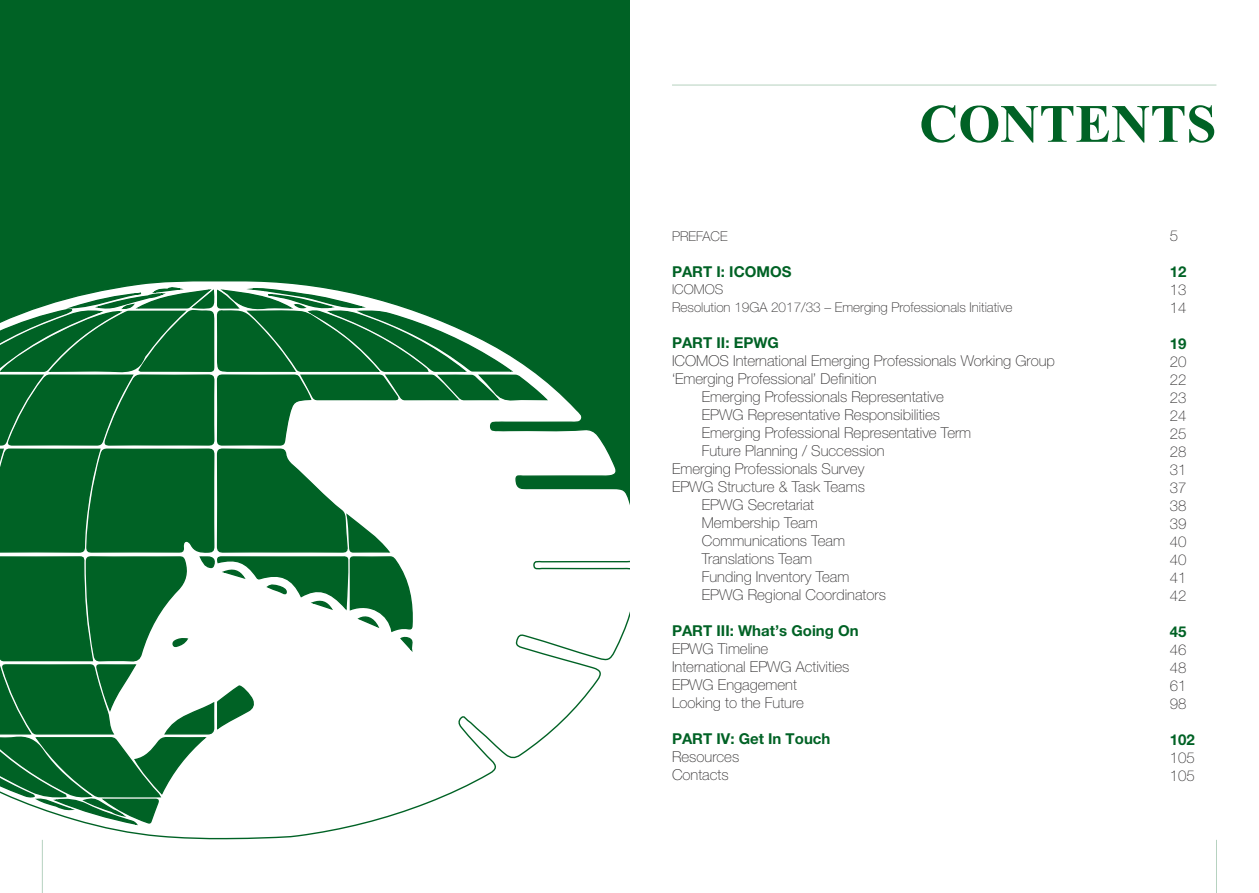
<style>
.page{position:relative;width:1259px;height:893px;background:#fff}
.page>*{position:absolute;margin:0;border:0;box-sizing:border-box;transform-origin:0 0}
.t1{font:700 54px "Times New Roman";color:#006225}
.t2{font:100 15px "Helvetica Neue LT Pro";color:#312f30}
.t3{font:700 15px "Helvetica Neue LT Pro";color:#006225}
.t4{font:100 13.5px "Helvetica Neue LT Pro";color:#312f30}
</style>
<div class="page">
<hr style="left:672px;top:85px;width:544px;height:1px;background:#006225">
<hr style="left:1216px;top:840px;width:1px;height:53px;background:#006225">
<div style="left:0;top:0;width:629px;height:503px;background:#006225"></div>
<svg style="left:96px;top:384px;width:533px;height:456px"></svg>
<svg style="left:0;top:281px;width:549px;height:545px"></svg>
<hr style="left:42px;top:840px;width:1px;height:53px;background:#006225">
<p class="t1" style="left:919px;top:85px;width:299px">CONTENTS</p>
<p class="t4" style="left:672px;top:229px;width:57px">PREFACE</p>
<p class="t3" style="left:672px;top:263px;width:121px">PART I: ICOMOS</p>
<p class="t4" style="left:672px;top:281px;width:53px">ICOMOS</p>
<p class="t4" style="left:672px;top:299px;width:342px">Resolution 19GA 2017/33 – Emerging Professionals Initiative</p>
<p class="t3" style="left:672px;top:333px;width:108px">PART II: EPWG</p>
<p class="t2" style="left:672px;top:352px;width:384px">ICOMOS International Emerging Professionals Working Group</p>
<p class="t2" style="left:672px;top:370px;width:206px">‘Emerging Professional’ Definition</p>
<p class="t2" style="left:702px;top:388px;width:244px">Emerging Professionals Representative</p>
<p class="t2" style="left:702px;top:406px;width:240px">EPWG Representative Responsibilities</p>
<p class="t2" style="left:702px;top:424px;width:271px">Emerging Professional Representative Term</p>
<p class="t2" style="left:702px;top:442px;width:184px">Future Planning / Succession</p>
<p class="t2" style="left:672px;top:460px;width:194px">Emerging Professionals Survey</p>
<p class="t2" style="left:672px;top:478px;width:194px">EPWG Structure &amp; Task Teams</p>
<p class="t2" style="left:702px;top:496px;width:114px">EPWG Secretariat</p>
<p class="t2" style="left:702px;top:514px;width:117px">Membership Team</p>
<p class="t2" style="left:702px;top:532px;width:145px">Communications Team</p>
<p class="t2" style="left:702px;top:550px;width:112px">Translations Team</p>
<p class="t2" style="left:702px;top:568px;width:149px">Funding Inventory Team</p>
<p class="t2" style="left:702px;top:586px;width:186px">EPWG Regional Coordinators</p>
<p class="t3" style="left:672px;top:621px;width:188px">PART III: What’s Going On</p>
<p class="t2" style="left:672px;top:640px;width:98px">EPWG Timeline</p>
<p class="t2" style="left:672px;top:658px;width:179px">International EPWG Activities</p>
<p class="t2" style="left:672px;top:676px;width:126px">EPWG Engagement</p>
<p class="t2" style="left:672px;top:694px;width:133px">Looking to the Future</p>
<p class="t3" style="left:672px;top:729px;width:160px">PART IV: Get In Touch</p>
<p class="t2" style="left:672px;top:748px;width:69px">Resources</p>
<p class="t2" style="left:672px;top:766px;width:58px">Contacts</p>
<p class="t2" style="left:1169px;top:227px;width:10px">5</p>
<p class="t3" style="left:1169px;top:263px;width:18px">12</p>
<p class="t2" style="left:1169px;top:281px;width:18px">13</p>
<p class="t2" style="left:1169px;top:299px;width:18px">14</p>
<p class="t3" style="left:1169px;top:335px;width:18px">19</p>
<p class="t2" style="left:1169px;top:353px;width:18px">20</p>
<p class="t2" style="left:1169px;top:371px;width:18px">22</p>
<p class="t2" style="left:1169px;top:389px;width:18px">23</p>
<p class="t2" style="left:1169px;top:407px;width:18px">24</p>
<p class="t2" style="left:1169px;top:425px;width:18px">25</p>
<p class="t2" style="left:1169px;top:443px;width:18px">28</p>
<p class="t2" style="left:1169px;top:461px;width:18px">31</p>
<p class="t2" style="left:1169px;top:479px;width:18px">37</p>
<p class="t2" style="left:1169px;top:497px;width:18px">38</p>
<p class="t2" style="left:1169px;top:515px;width:18px">39</p>
<p class="t2" style="left:1169px;top:533px;width:18px">40</p>
<p class="t2" style="left:1169px;top:551px;width:18px">40</p>
<p class="t2" style="left:1169px;top:569px;width:18px">41</p>
<p class="t2" style="left:1169px;top:587px;width:18px">42</p>
<p class="t3" style="left:1169px;top:623px;width:18px">45</p>
<p class="t2" style="left:1169px;top:641px;width:18px">46</p>
<p class="t2" style="left:1169px;top:659px;width:18px">48</p>
<p class="t2" style="left:1169px;top:677px;width:18px">61</p>
<p class="t2" style="left:1169px;top:695px;width:18px">98</p>
<p class="t3" style="left:1169px;top:731px;width:27px">102</p>
<p class="t2" style="left:1169px;top:749px;width:27px">105</p>
<p class="t2" style="left:1169px;top:767px;width:27px">105</p>
</div>
